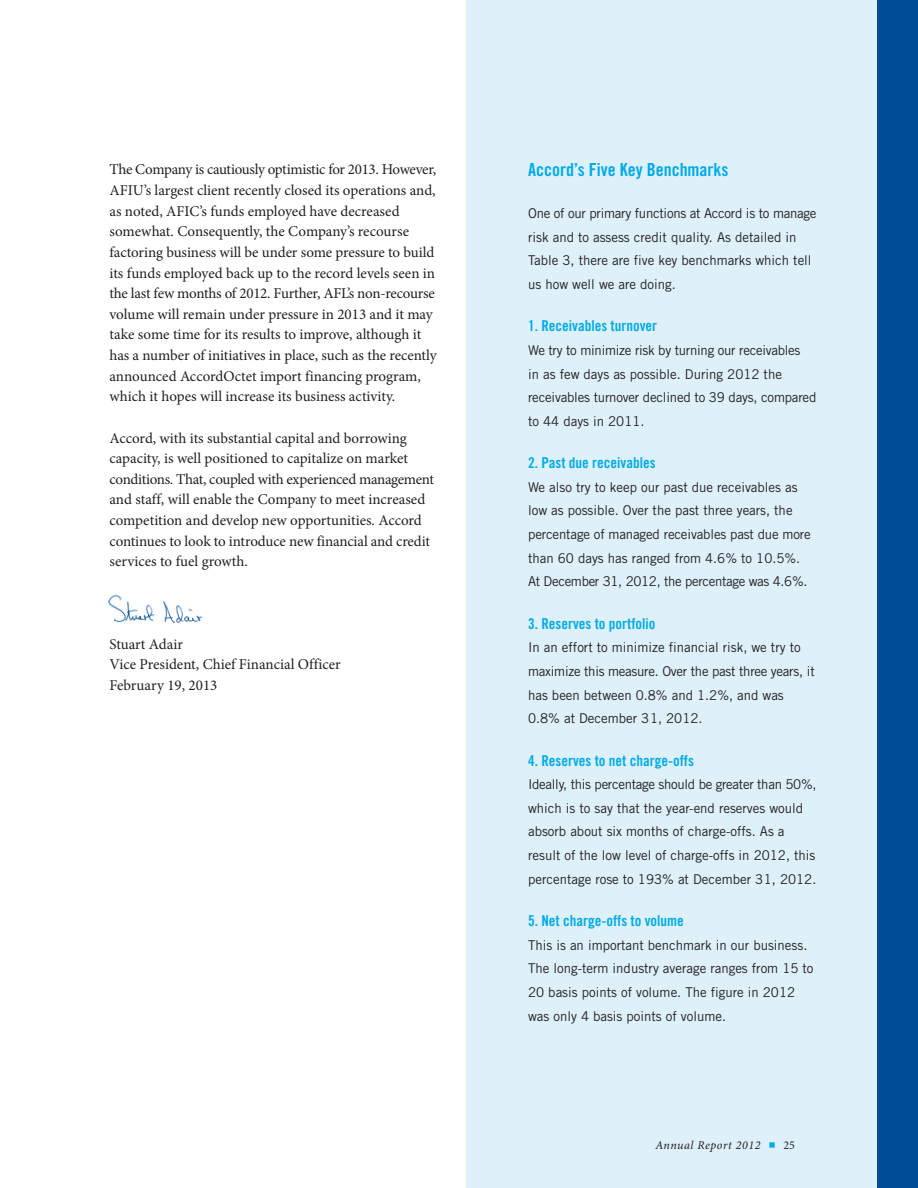
<style>
.page{position:relative;width:918px;height:1188px;background:#fff}
.page>*{position:absolute;margin:0;border:0;box-sizing:border-box;transform-origin:0 0}
.t1{font:18px "Trade Gothic LT Std Bd Cn 20";color:#00abe7}
.t2{font:15px/20.7px "Minion Pro";letter-spacing:-.005em;color:#231f20}
.t3{font:15px "Trade Gothic LT Std Bd Cn 20";color:#00abe7}
.t4{font:13.5px/23.7px "Trade Gothic LT Std";color:#231f20}
.t5{font:italic 12px "Minion Pro";letter-spacing:.045em;color:#231f20}
.s1{font-family:"Itc Eras";font-weight:300;font-style:normal;font-size:21px;color:#00abe7}
.s2{font-style:normal}
</style>
<div class="page">
<div style="left:466px;top:0;width:419px;height:1188px;background:#def0fa"></div>
<div style="left:877px;top:0;width:41px;height:1188px;background:#014d95"></div>
<img style="left:108px;top:594px;width:95px;height:29px">
<p class="t2" style="left:109px;top:161px;width:329px">The Company is cautiously optimistic for 2013. However, AFIU’s largest client recently closed its operations and, as noted, AFIC’s funds employed have decreased somewhat. Consequently, the Company’s recourse factoring business will be under some pressure to build its funds employed back up to the record levels seen in the last few months of 2012. Further, AFL’s non-recourse volume will remain under pressure in 2013 and it may take some time for its results to improve, although it has a number of initiatives in place, such as the recently announced AccordOctet import financing program, which it hopes will increase its business activity.</p>
<p class="t2" style="left:109px;top:429px;width:326px">Accord, with its substantial capital and borrowing capacity, is well positioned to capitalize on market conditions. That, coupled with experienced management and staff, will enable the Company to meet increased competition and develop new opportunities. Accord continues to look to introduce new financial and credit services to fuel growth.</p>
<p class="t2" style="left:109px;top:635px;width:233px">Stuart Adair<br>Vice President, Chief Financial Officer<br>February 19, 2013</p>
<h1 class="t1" style="left:528px;top:164px;width:202px">Accord’s Five Key Benchmarks</h1>
<p class="t4" style="left:528px;top:203px;width:290px">One of our primary functions at Accord is to manage risk and to assess credit quality. As detailed in Table 3, there are five key benchmarks which tell us how well we are doing.</p>
<p class="t3" style="left:528px;top:321px;width:131px">1. Receivables turnover</p>
<p class="t4" style="left:528px;top:340px;width:290px">We try to minimize risk by turning our receivables<br>in as few days as possible. During 2012 the receivables turnover declined to 39 days, compared to 44 days in 2011.</p>
<p class="t3" style="left:528px;top:457px;width:129px">2. Past due receivables</p>
<p class="t4" style="left:528px;top:476px;width:284px">We also try to keep our past due receivables as low as possible. Over the past three years, the percentage of managed receivables past due more than 60 days has ranged from 4.6% to 10.5%.<br>At December 31, 2012, the percentage was 4.6%.</p>
<p class="t3" style="left:528px;top:618px;width:129px">3. Reserves to portfolio</p>
<p class="t4" style="left:528px;top:637px;width:288px">In an effort to minimize financial risk, we try to maximize this measure. Over the past three years, it has been between 0.8% and 1.2%, and was 0.8% at December 31, 2012.</p>
<p class="t3" style="left:528px;top:755px;width:167px">4. Reserves to net charge-offs</p>
<p class="t4" style="left:528px;top:774px;width:290px">Ideally, this percentage should be greater than 50%, which is to say that the year-end reserves would absorb about six months of charge-offs. As a result of the low level of charge-offs in 2012, this percentage rose to 193% at December 31, 2012.</p>
<p class="t3" style="left:528px;top:915px;width:157px">5. Net charge-offs to volume</p>
<p class="t4" style="left:528px;top:934px;width:287px">This is an important benchmark in our business.<br>The long-term industry average ranges from 15 to 20 basis points of volume. The figure in 2012 was only 4 basis points of volume.</p>
<p class="t5" style="left:655px;top:1141px;width:141px">Annual Report 2012 <span class="s1">•</span> <span class="s2">25</span></p>
</div>
